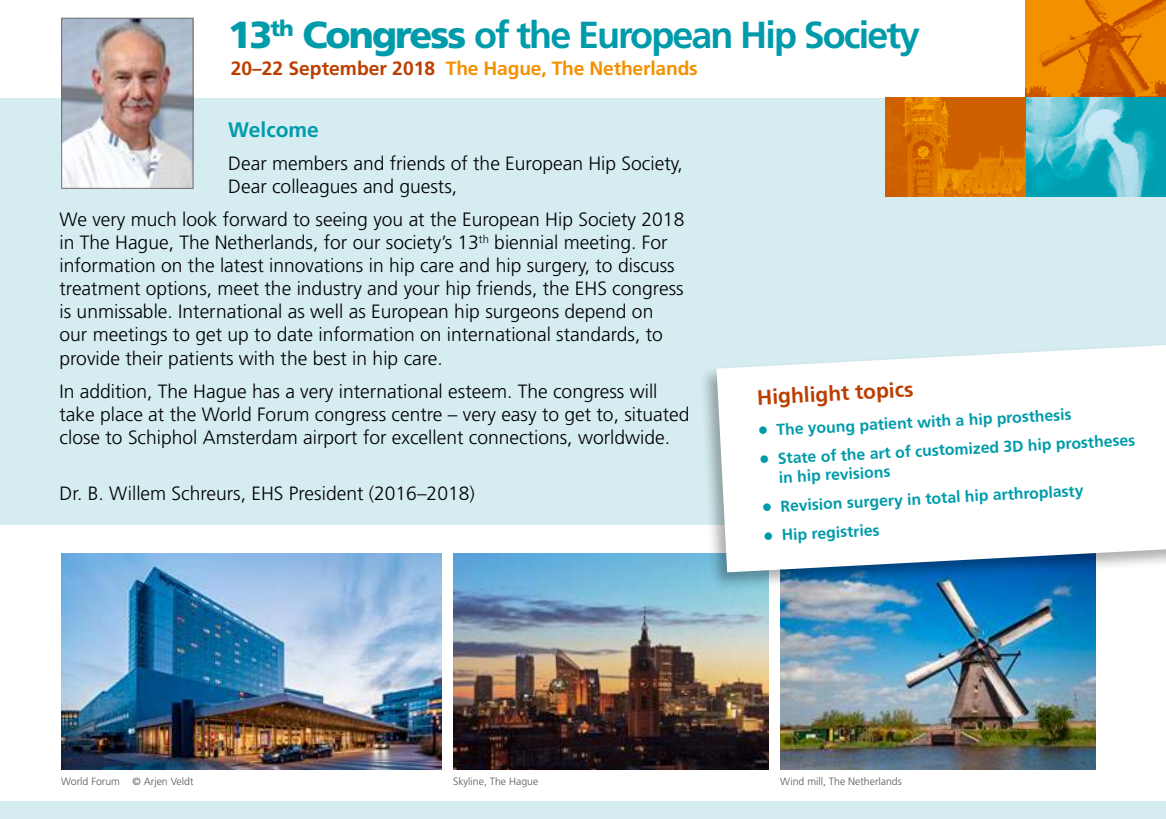
<style>
.page{position:relative;width:1166px;height:819px;background:#fff}
.page>*{position:absolute;margin:0;border:0;box-sizing:border-box;transform-origin:0 0}
.t1{font:700 37.62px "Frutiger";letter-spacing:-.05em;color:#009bab}
.t2{font:700 21px "Frutiger";color:#bb3f00}
.t3{font:700 21px "Frutiger";color:#009bab}
.t4{font:300 19.25px/23.1px "Frutiger";color:#000}
.t5{font:700 19.25px "Frutiger";letter-spacing:-.01em;color:#f39100}
.t6{font:700 15.75px/18.9px "Frutiger";color:#009bab}
.t7{font:300 10.5px "Frutiger";color:#565655}
.s1{font-weight:900}
.s2{color:#bb3f00}
</style>
<div class="page">
<img style="left:61px;top:553px;width:380px;height:216px">
<img style="left:453px;top:553px;width:316px;height:216px">
<img style="left:780px;top:590px;width:316px;height:179px">
<div style="left:0;top:801px;width:1166px;height:18px;background:#d5ecf0"></div>
<div style="left:0;top:98px;width:1166px;height:426px;background:#d5ecf0"></div>
<img style="left:63px;top:20px;width:128px;height:167px">
<div style="left:61px;top:18px;width:132px;height:171px;border:1px solid #6e6e6e"></div>
<img style="left:1026px;top:0;width:140px;height:98px">
<svg style="left:1026px;top:98px;width:140px;height:98px;background:#44b9c9"></svg>
<img style="left:886px;top:98px;width:140px;height:98px">
<div style="left:699px;top:339px;width:467px;height:251px;background:#000;opacity:.32"></div>
<svg style="left:716px;top:345px;width:450px;height:227px;fill:#fff"></svg>
<h1 class="t1" style="left:228px;top:13px;width:693px"><span class="s1">13</span><sup>th</sup> <span class="s1">Congress</span> of the European Hip Society</h1>
<p class="t5" style="left:231px;top:57px;width:469px"><span class="s2">20–22 September 2018</span> The Hague, The Netherlands</p>
<p class="t3" style="left:228px;top:117px;width:92px">Welcome</p>
<p class="t4" style="left:228px;top:151px;width:456px">Dear members and friends of the European Hip Society,<br>Dear colleagues and guests,</p>
<p class="t4" style="left:60px;top:208px;width:626px">We very much look forward to seeing you at the European Hip Society 2018 in The Hague, The Netherlands, for our society’s 13<sup>th</sup> biennial meeting. For information on the latest innovations in hip care and hip surgery, to discuss treatment options, meet the industry and your hip friends, the EHS congress is unmissable. International as well as European hip surgeons depend on our meetings to get up to date information on international standards, to provide their patients with the best in hip care.</p>
<p class="t4" style="left:60px;top:379px;width:631px">In addition, The Hague has a very international esteem. The congress will take place at the World Forum congress centre – very easy to get to, situated close to Schiphol Amsterdam airport for excellent connections, worldwide.</p>
<p class="t4" style="left:60px;top:481px;width:417px">Dr. B. Willem Schreurs, EHS President (2016–2018)</p>
<p class="t2" style="left:756px;top:385px;width:158px;rotate:-3deg">Highlight topics</p>
<p class="t6" style="left:758px;top:421px;width:315px;rotate:-3deg">● The young patient with a hip prosthesis</p>
<p class="t6" style="left:777px;top:449px;width:359px;text-indent:-18px;rotate:-3deg">● State of the art of customized 3D hip prostheses in hip revisions</p>
<p class="t6" style="left:762px;top:497px;width:322px;rotate:-3deg">● Revision surgery in total hip arthroplasty</p>
<p class="t6" style="left:764px;top:526px;width:117px;rotate:-3deg">● Hip registries</p>
<p class="t7" style="left:61px;top:775px;width:134px">World Forum © Arjen Veldt</p>
<p class="t7" style="left:453px;top:775px;width:87px">Skyline, The Hague</p>
<p class="t7" style="left:780px;top:775px;width:123px">Wind mill, The Netherlands</p>
</div>
